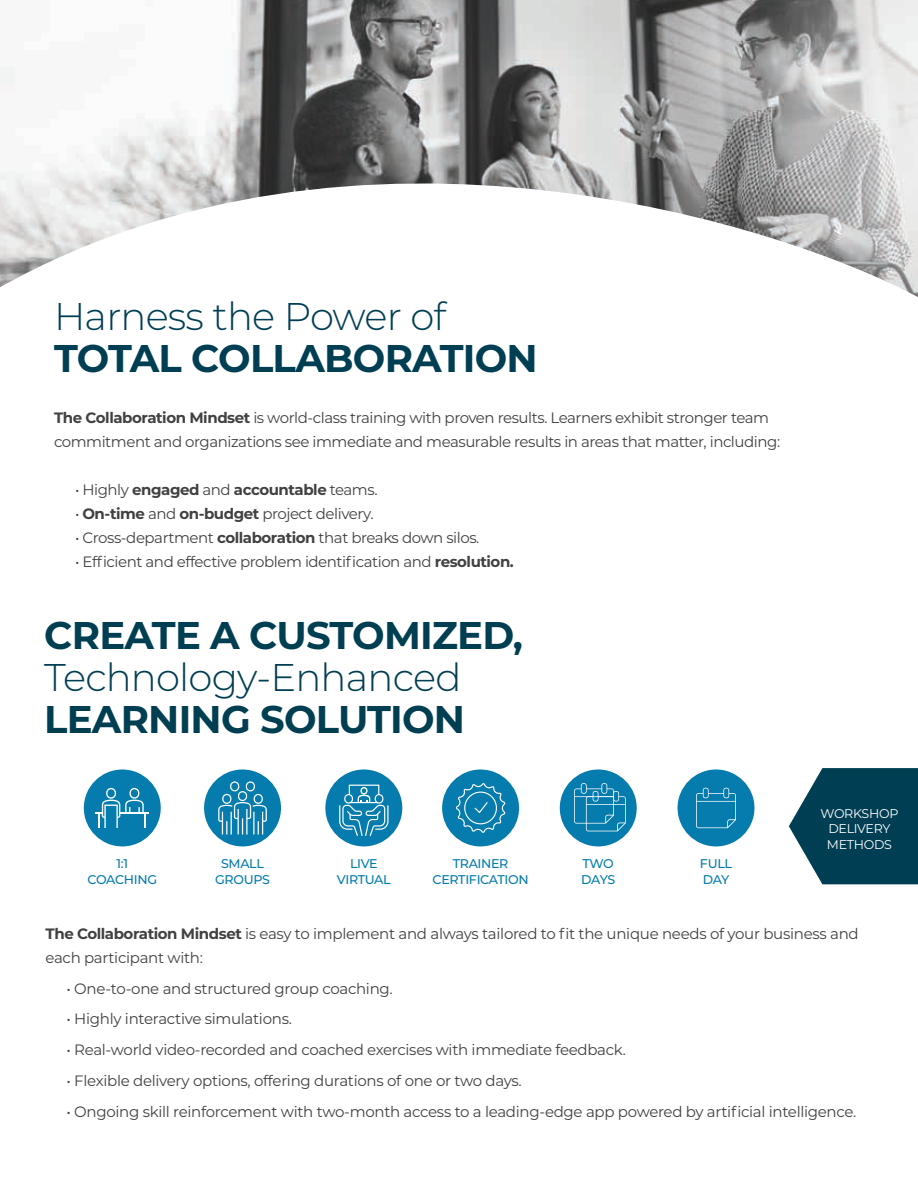
<style>
.page{position:relative;width:918px;height:1188px;background:#fff}
.page>*{position:absolute;margin:0;border:0;box-sizing:border-box;transform-origin:0 0}
.t1{font:700 38.55px "Montserrat";letter-spacing:-.02em;color:#003e52}
.t2{font:300 38.55px "Montserrat";letter-spacing:-.02em;color:#003e52}
.t3{font:700 38.55px "Montserrat";letter-spacing:-.02em;color:#003e53}
.t4{font:300 38.55px "Montserrat";letter-spacing:-.02em;color:#003e53}
.t5{font:15px/24px "Montserrat";letter-spacing:-.03em;color:#414142}
.t6{font:700 15px "Montserrat";letter-spacing:-.03em;color:#414142}
.t7{font:500 12.6px/15.5px "Montserrat";letter-spacing:-.025em;color:#057cad;text-align:center}
.t8{font:12.6px/15.5px "Montserrat";letter-spacing:-.025em;color:#fff;text-align:center}
.s1{font-weight:700}
.s2{font-weight:400}
</style>
<div class="page">
<div style="left:83px;top:769px;width:79px;height:78px;background:#057cad;border-radius:50%"></div>
<div style="left:82px;top:768px;width:80px;height:80px;border:2px solid #fff;border-radius:50%"></div>
<div style="left:203px;top:769px;width:79px;height:78px;background:#057cad;border-radius:50%"></div>
<div style="left:202px;top:768px;width:81px;height:80px;border:2px solid #fff;border-radius:50%"></div>
<div style="left:325px;top:769px;width:78px;height:78px;background:#057cad;border-radius:50%"></div>
<div style="left:324px;top:768px;width:80px;height:80px;border:2px solid #fff;border-radius:50%"></div>
<div style="left:441px;top:769px;width:79px;height:78px;background:#057cad;border-radius:50%"></div>
<div style="left:441px;top:768px;width:80px;height:80px;border:2px solid #fff;border-radius:50%"></div>
<div style="left:559px;top:769px;width:79px;height:78px;background:#057cad;border-radius:50%"></div>
<div style="left:558px;top:768px;width:80px;height:80px;border:2px solid #fff;border-radius:50%"></div>
<div style="left:677px;top:769px;width:78px;height:78px;background:#057cad;border-radius:50%"></div>
<div style="left:676px;top:768px;width:80px;height:80px;border:2px solid #fff;border-radius:50%"></div>
<svg style="left:95px;top:788px;width:54px;height:40px"></svg>
<svg style="left:218px;top:781px;width:49px;height:54px"></svg>
<svg style="left:339px;top:785px;width:50px;height:51px"></svg>
<svg style="left:456px;top:768px;width:49px;height:65px"></svg>
<svg style="left:789px;top:768px;width:129px;height:116px;background:#22586a"></svg>
<svg style="left:696px;top:788px;width:40px;height:40px"></svg>
<svg style="left:574px;top:783px;width:52px;height:48px"></svg>
<img style="left:0;top:0;width:918px;height:297px">
<h1 class="t4" style="left:54px;top:290px;width:394px">Harness the Power of</h1>
<h1 class="t3" style="left:54px;top:331px;width:485px">TOTAL COLLABORATION</h1>
<p class="t5" style="left:54px;top:405px;width:728px"><span class="s1">The Collaboration Mindset</span> is world-class training with proven results. Learners exhibit stronger team commitment and organizations see immediate and measurable results in areas that matter, including:</p>
<p class="t6" style="left:75px;top:479px;width:304px"><span class="s2">• Highly</span> engaged <span class="s2">and</span> accountable <span class="s2">teams.</span></p>
<p class="t5" style="left:75px;top:501px;width:300px">• <span class="s1">On-time</span> and <span class="s1">on-budget</span> project delivery.</p>
<p class="t5" style="left:75px;top:525px;width:406px">• Cross-department <span class="s1">collaboration</span> that breaks down silos.</p>
<p class="t5" style="left:75px;top:549px;width:440px">• Efficient and effective problem identification and <span class="s1">resolution.</span></p>
<h1 class="t1" style="left:44px;top:607px;width:480px">CREATE A CUSTOMIZED,</h1>
<h1 class="t2" style="left:44px;top:651px;width:419px">Technology-Enhanced</h1>
<h1 class="t1" style="left:44px;top:691px;width:422px">LEARNING SOLUTION</h1>
<p class="t7" style="left:87px;top:856px;width:71px">1:1<br>COACHING</p>
<p class="t7" style="left:215px;top:856px;width:57px">SMALL<br>GROUPS</p>
<p class="t7" style="left:337px;top:856px;width:55px">LIVE<br>VIRTUAL</p>
<p class="t7" style="left:433px;top:856px;width:98px">TRAINER<br>CERTIFICATION</p>
<p class="t7" style="left:581px;top:856px;width:35px;text-align:left">TWO<br>DAYS</p>
<p class="t7" style="left:700px;top:856px;width:34px;text-align:left">FULL<br>DAY</p>
<p class="t8" style="left:821px;top:805px;width:79px">WORKSHOP<br>DELIVERY<br>METHODS</p>
<p class="t5" style="left:46px;top:921px;width:815px"><span class="s1">The Collaboration Mindset</span> is easy to implement and always tailored to fit the unique needs of your business and each participant with:</p>
<p class="t5" style="left:67px;top:976px;width:328px">• One-to-one and structured group coaching.</p>
<p class="t5" style="left:67px;top:1007px;width:227px">• Highly interactive simulations.</p>
<p class="t5" style="left:67px;top:1037px;width:561px">• Real-world video-recorded and coached exercises with immediate feedback.</p>
<p class="t5" style="left:67px;top:1068px;width:457px">• Flexible delivery options, offering durations of one or two days.</p>
<p class="t5" style="left:67px;top:1099px;width:791px">• Ongoing skill reinforcement with two-month access to a leading-edge app powered by artificial intelligence.</p>
</div>
